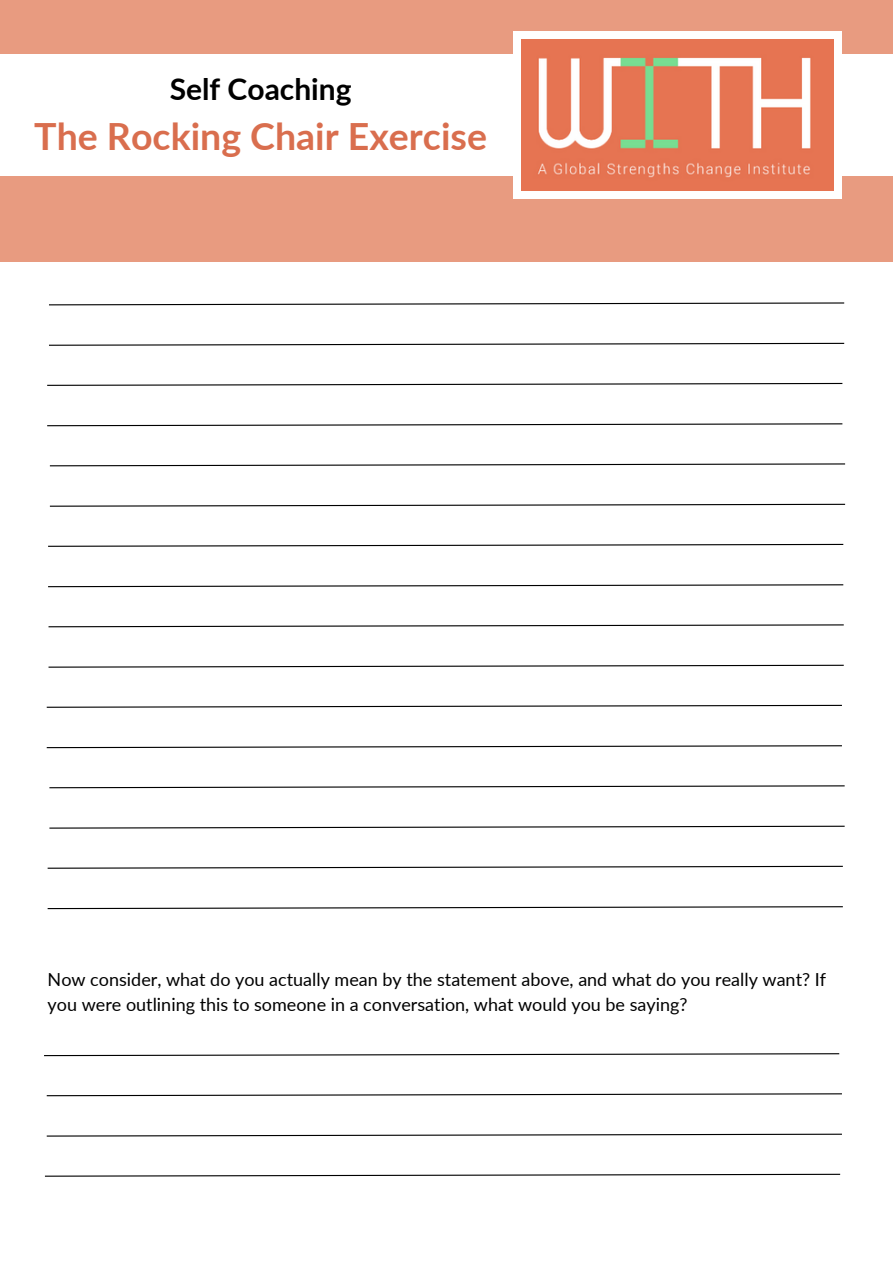
<style>
.page{position:relative;width:893px;height:1264px;background:#fff}
.page>*{position:absolute;margin:0;border:0;box-sizing:border-box;transform-origin:0 0}
.t1{font:700 37.5px "Lato";color:#d96e4e}
.t2{font:700 30px "Lato";color:#000}
.t3{font:18px/24.8px "Lato";color:#000}
</style>
<div class="page">
<div style="left:0;top:0;width:892px;height:261px;background:#e89b80"></div>
<div style="left:513px;top:31px;width:328px;height:167px;background:#fff"></div>
<img style="left:521px;top:40px;width:312px;height:150px">
<div style="left:0;top:54px;width:521px;height:121px;background:#fff"></div>
<div style="left:834px;top:54px;width:58px;height:121px;background:#fff"></div>
<svg style="left:49px;top:302px;width:796px;height:4px"></svg>
<svg style="left:49px;top:342px;width:796px;height:4px"></svg>
<svg style="left:47px;top:382px;width:796px;height:4px"></svg>
<svg style="left:47px;top:423px;width:796px;height:4px"></svg>
<svg style="left:49px;top:463px;width:797px;height:4px"></svg>
<svg style="left:49px;top:503px;width:797px;height:4px"></svg>
<svg style="left:48px;top:543px;width:796px;height:4px"></svg>
<svg style="left:48px;top:584px;width:796px;height:4px"></svg>
<svg style="left:48px;top:624px;width:796px;height:4px"></svg>
<svg style="left:48px;top:664px;width:796px;height:4px"></svg>
<svg style="left:46px;top:704px;width:796px;height:4px"></svg>
<svg style="left:46px;top:745px;width:796px;height:3px"></svg>
<svg style="left:49px;top:785px;width:796px;height:3px"></svg>
<svg style="left:49px;top:825px;width:796px;height:4px"></svg>
<svg style="left:47px;top:865px;width:796px;height:4px"></svg>
<svg style="left:47px;top:906px;width:796px;height:3px"></svg>
<svg style="left:44px;top:1053px;width:796px;height:3px"></svg>
<svg style="left:46px;top:1093px;width:796px;height:3px"></svg>
<svg style="left:46px;top:1133px;width:796px;height:4px"></svg>
<svg style="left:44px;top:1173px;width:797px;height:4px"></svg>
<p class="t2" style="left:170px;top:70px;width:183px">Self Coaching</p>
<p class="t1" style="left:34px;top:113px;width:454px">The Rocking Chair Exercise</p>
<p class="t3" style="left:48px;top:967px;width:780px">Now consider, what do you actually mean by the statement above, and what do you really want? If you were outlining this to someone in a conversation, what would you be saying?</p>
</div>
